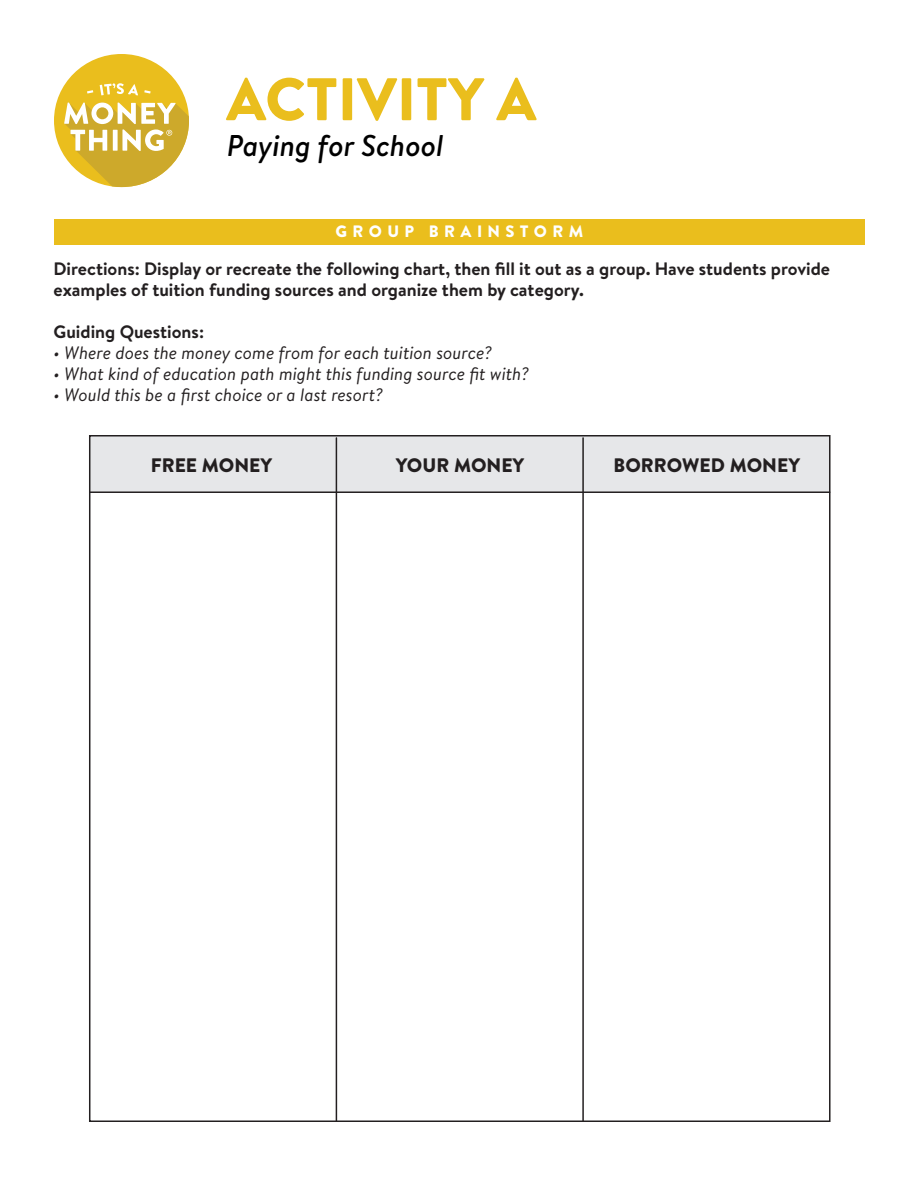
<style>
.page{position:relative;width:918px;height:1188px;background:#fff}
.page>*{position:absolute;margin:0;border:0;box-sizing:border-box;transform-origin:0 0}
.t1{font:900 60px "Brandon Text";color:#eabe1d}
.t2{font:italic 500 30px "Brandon Text";color:#000}
.Directions{font:900 19.5px "Brandon Text";color:#231f20}
.Directions-2{font:700 18px/21px "Brandon Text";color:#231f20}
.Directions-3{font:italic 18px "Brandon Text";color:#231f20}
.Subhead_-_White{font:900 16.5px "Brandon Text";letter-spacing:.325em;color:#fff}
</style>
<div class="page">
<div style="left:90px;top:435px;width:739px;height:58px;background:#e6e7e9"></div>
<hr style="left:90px;top:491px;width:740px;height:2px;background:#231f20">
<hr style="left:582px;top:438px;width:2px;height:683px;background:#231f20">
<hr style="left:336px;top:438px;width:1px;height:683px;background:#231f20">
<div style="left:54px;top:219px;width:811px;height:26px;background:#eabe1d"></div>
<div style="left:54px;top:54px;width:135px;height:133px;background:#eabe1d;border-radius:50%"></div>
<svg style="left:100px;top:83px;width:38px;height:12px"></svg>
<svg style="left:87px;top:90px;width:6px;height:4px"></svg>
<svg style="left:144px;top:90px;width:7px;height:4px"></svg>
<svg style="left:64px;top:103px;width:125px;height:84px"></svg>
<p class="t1" style="left:226px;top:57px;width:312px">ACTIVITY A</p>
<p class="t2" style="left:227px;top:125px;width:218px">Paying for School</p>
<p class="Subhead_-_White" style="left:336px;top:220px;width:249px">GROUP BRAINSTORM</p>
<p class="Directions-2" style="left:54px;top:258px;width:778px">Directions: Display or recreate the following chart, then fill it out as a group. Have students provide examples of tuition funding sources and organize them by category.</p>
<p class="Directions-2" style="left:54px;top:321px;width:152px">Guiding Questions:</p>
<p class="Directions-3" style="left:54px;top:341px;width:440px">• Where does the money come from for each tuition source?</p>
<p class="Directions-3" style="left:54px;top:362px;width:477px">• What kind of education path might this funding source fit with?</p>
<p class="Directions-3" style="left:54px;top:383px;width:331px">• Would this be a first choice or a last resort?</p>
<p class="Directions" style="left:151px;top:451px;width:123px">FREE MONEY</p>
<p class="Directions" style="left:396px;top:451px;width:130px">YOUR MONEY</p>
<p class="Directions" style="left:613px;top:451px;width:188px">BORROWED MONEY</p>
</div>
